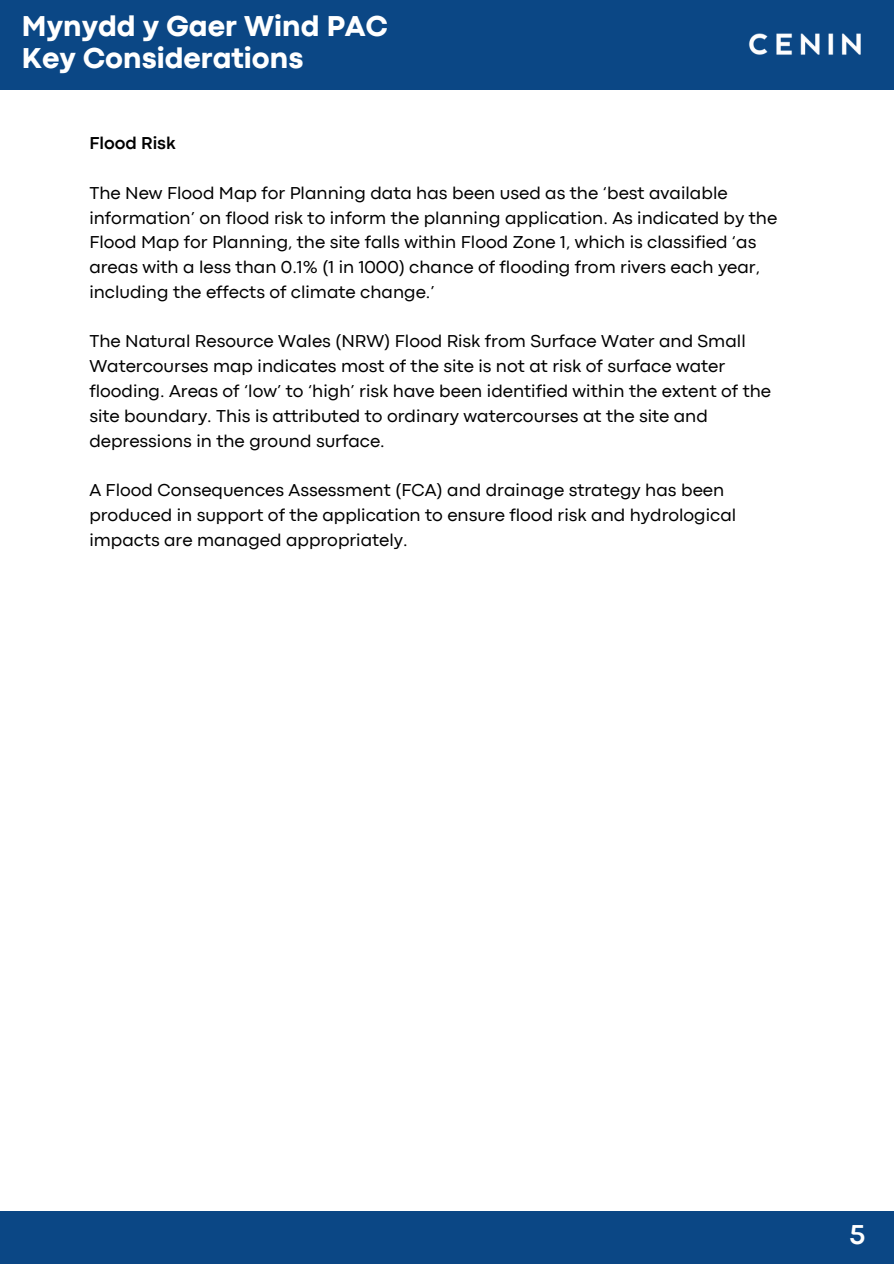
<style>
.page{position:relative;width:894px;height:1264px;background:#fff}
.page>*{position:absolute;margin:0;border:0;box-sizing:border-box;transform-origin:0 0}
.t1{font:800 30px/32.7px "Codec Pro";color:#fff}
.t2{font:700 28.5px "Codec Pro";color:#fff}
.t3{font:18px/24.8px "Codec Pro";color:#000}
.t4{font:700 18px "Codec Pro";color:#000}
</style>
<div class="page">
<div style="left:0;top:0;width:893px;height:89px;background:#0b4785"></div>
<img style="left:749px;top:33px;width:112px;height:22px">
<div style="left:0;top:1211px;width:893px;height:52px;background:#0b4785"></div>
<h1 class="t1" style="left:22px;top:12px;width:367px">Mynydd y Gaer Wind PAC<br>Key Considerations</h1>
<p class="t4" style="left:89px;top:137px;width:88px">Flood Risk</p>
<h2 class="t3" style="left:89px;top:182px;width:689px">The New Flood Map for Planning data has been used as the ‘best available information’ on flood risk to inform the planning application. As indicated by the Flood Map for Planning, the site falls within Flood Zone 1, which is classified ‘as areas with a less than 0.1% (1 in 1000) chance of flooding from rivers each year, including the effects of climate change.’</h2>
<p class="t3" style="left:89px;top:330px;width:683px">The Natural Resource Wales (NRW) Flood Risk from Surface Water and Small Watercourses map indicates most of the site is not at risk of surface water flooding. Areas of ‘low’ to ‘high’ risk have been identified within the extent of the site boundary. This is attributed to ordinary watercourses at the site and depressions in the ground surface.</p>
<p class="t3" style="left:89px;top:479px;width:648px">A Flood Consequences Assessment (FCA) and drainage strategy has been produced in support of the application to ensure flood risk and hydrological impacts are managed appropriately.</p>
<p class="t2" style="left:849px;top:1223px;width:18px">5</p>
</div>
